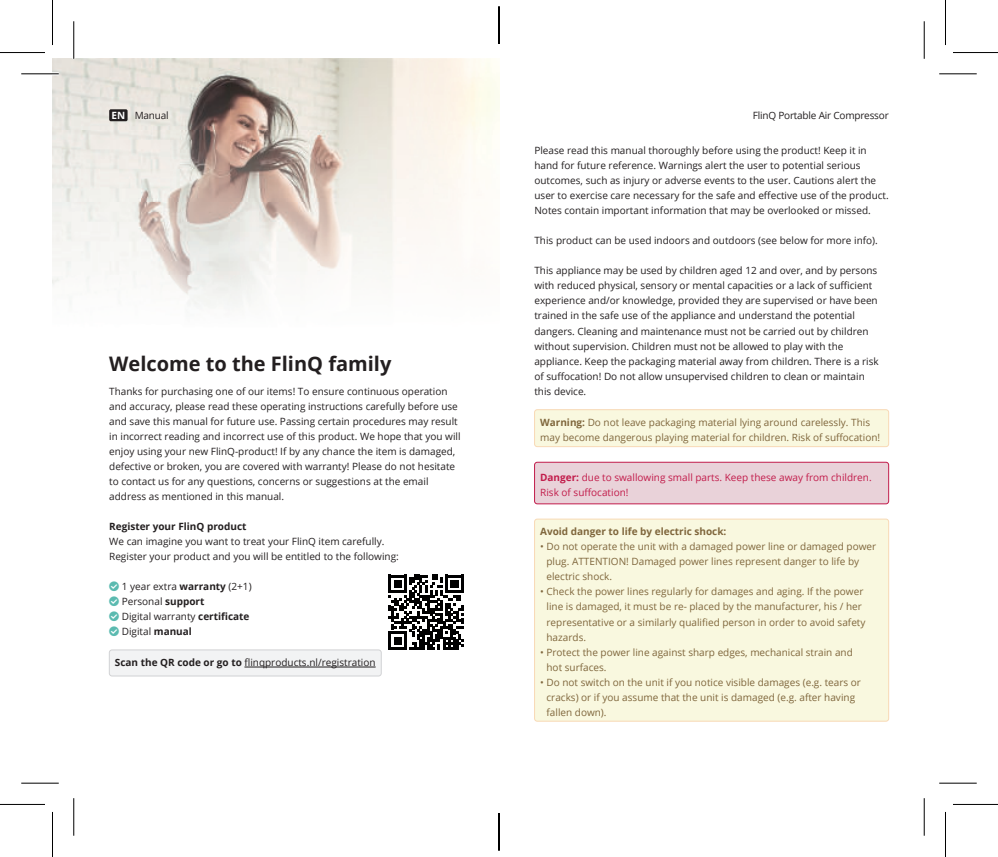
<style>
.page{position:relative;width:998px;height:857px;background:#fff}
.page>*{position:absolute;margin:0;border:0;box-sizing:border-box;transform-origin:0 0}
.t1{font:700 20px "Open Sans";color:#231f20}
.t2{font:10px/15px "Open Sans";color:#231f20}
.t3{font:10px/15px "Open Sans";color:#7f663c}
.t4{font:10px/15px "Open Sans";color:#c21c4b}
.t5{font:700 10px "Open Sans";color:#7f663c}
.t6{font:10px "Open Sans";letter-spacing:-.02em;color:#231f20}
.t7{font:700 10px "Open Sans";color:#231f20}
.s1{font-weight:700;color:#fff}
.s2{font-weight:700}
</style>
<div class="page">
<img style="left:52px;top:58px;width:447px;height:249px">
<div style="left:109px;top:109px;width:19px;height:12px;background:#231f20;border-radius:2px"></div>
<div style="left:109px;top:649px;width:272px;height:26px;background:#f2f3f4;border-radius:3px"></div>
<hr style="left:244px;top:666px;width:132px;height:1px;background:#231f20">
<div style="left:109px;top:649px;width:272px;height:26px;border:1px solid #d1d2d4;border-radius:3px"></div>
<svg style="left:389px;top:574px;width:75px;height:75px"></svg>
<div style="left:535px;top:409px;width:354px;height:37px;background:#f9f8df;border-radius:3px"></div>
<div style="left:534px;top:409px;width:355px;height:37px;border:1px solid #f8d9b5;border-radius:3px"></div>
<div style="left:535px;top:519px;width:354px;height:202px;background:#f9f8df;border-radius:3px"></div>
<div style="left:534px;top:518px;width:355px;height:203px;border:1px solid #f8d9b5;border-radius:3px"></div>
<div style="left:535px;top:462px;width:354px;height:41px;background:#e9d2d9;border-radius:3px"></div>
<div style="left:534px;top:462px;width:355px;height:41px;border:1px solid #c21c4b;border-radius:3px"></div>
<hr style="left:21px;top:72px;width:38px;height:3px;background:#fff">
<hr style="left:72px;top:21px;width:3px;height:38px;background:#fff">
<hr style="left:21px;top:73px;width:38px;height:1px;background:#000">
<hr style="left:939px;top:73px;width:38px;height:1px;background:#000">
<hr style="left:21px;top:782px;width:38px;height:1px;background:#000">
<hr style="left:939px;top:782px;width:38px;height:1px;background:#000">
<hr style="left:73px;top:21px;width:1px;height:38px;background:#000">
<hr style="left:73px;top:797px;width:1px;height:38px;background:#000">
<hr style="left:924px;top:21px;width:1px;height:38px;background:#000">
<hr style="left:924px;top:797px;width:1px;height:38px;background:#000">
<hr style="left:0;top:52px;width:45px;height:1px;background:#000">
<hr style="left:953px;top:52px;width:45px;height:1px;background:#000">
<hr style="left:0;top:803px;width:45px;height:1px;background:#000">
<hr style="left:953px;top:803px;width:45px;height:1px;background:#000">
<hr style="left:52px;top:0;width:1px;height:45px;background:#000">
<hr style="left:52px;top:811px;width:1px;height:45px;background:#000">
<hr style="left:945px;top:0;width:1px;height:45px;background:#000">
<hr style="left:945px;top:811px;width:1px;height:45px;background:#000">
<svg style="left:498px;top:16px;width:1px;height:28px"></svg>
<svg style="left:498px;top:813px;width:1px;height:28px"></svg>
<hr style="left:499px;top:6px;width:1px;height:38px;background:#000">
<hr style="left:499px;top:812px;width:1px;height:38px;background:#000">
<p class="t2" style="left:112px;top:109px;width:59px"><span class="s1">EN</span> Manual</p>
<p class="t6" style="left:753px;top:111px;width:137px">FlinQ Portable Air Compressor</p>
<h1 class="t1" style="left:109px;top:355px;width:284px">Welcome to the FlinQ family</h1>
<p class="t2" style="left:109px;top:384px;width:353px">Thanks for purchasing one of our items! To ensure continuous operation and accuracy, please read these operating instructions carefully before use and save this manual for future use. Passing certain procedures may result in incorrect reading and incorrect use of this product. We hope that you will enjoy using your new FlinQ-product! If by any chance the item is damaged, defective or broken, you are covered with warranty! Please do not hesitate to contact us for any questions, concerns or suggestions at the email address as mentioned in this manual.</p>
<p class="t7" style="left:109px;top:522px;width:139px">Register your FlinQ product</p>
<p class="t2" style="left:109px;top:534px;width:291px">We can imagine you want to treat your FlinQ item carefully.<br>Register your product and you will be entitled to the following:</p>
<p class="t2" style="left:122px;top:579px;width:131px">1 year extra <span class="s2">warranty</span> (2+1)<br>Personal <span class="s2">support<br></span>Digital warranty <span class="s2">certificate<br></span>Digital <span class="s2">manual</span></p>
<p class="t2" style="left:115px;top:654px;width:262px"><span class="s2">Scan the QR code or go to</span> flinqproducts.nl/registration</p>
<p class="t2" style="left:534px;top:144px;width:356px">Please read this manual thoroughly before using the product! Keep it in hand for future reference. Warnings alert the user to potential serious outcomes, such as injury or adverse events to the user. Cautions alert the user to exercise care necessary for the safe and effective use of the product.<br>Notes contain important information that may be overlooked or missed.</p>
<p class="t2" style="left:534px;top:234px;width:345px">This product can be used indoors and outdoors (see below for more info).</p>
<p class="t2" style="left:534px;top:264px;width:346px">This appliance may be used by children aged 12 and over, and by persons with reduced physical, sensory or mental capacities or a lack of sufficient experience and/or knowledge, provided they are supervised or have been trained in the safe use of the appliance and understand the potential dangers. Cleaning and maintenance must not be carried out by children without supervision. Children must not be allowed to play with the appliance. Keep the packaging material away from children. There is a risk of suffocation! Do not allow unsupervised children to clean or maintain this device.</p>
<p class="t3" style="left:540px;top:415px;width:341px"><span class="s2">Warning:</span> Do not leave packaging material lying around carelessly. This may become dangerous playing material for children. Risk of suffocation!</p>
<p class="t4" style="left:540px;top:471px;width:333px"><span class="s2">Danger:</span> due to swallowing small parts. Keep these away from children.<br>Risk of suffocation!</p>
<p class="t5" style="left:540px;top:527px;width:188px">Avoid danger to life by electric shock:</p>
<p class="t3" style="left:546px;top:540px;width:331px;text-indent:-6px">• Do not operate the unit with a damaged power line or damaged power plug. ATTENTION! Damaged power lines represent danger to life by electric shock.</p>
<p class="t3" style="left:546px;top:585px;width:321px;text-indent:-6px">• Check the power lines regularly for damages and aging. If the power line is damaged, it must be re- placed by the manufacturer, his / her representative or a similarly qualified person in order to avoid safety hazards.</p>
<p class="t3" style="left:546px;top:645px;width:308px;text-indent:-6px">• Protect the power line against sharp edges, mechanical strain and hot surfaces.</p>
<p class="t3" style="left:546px;top:675px;width:316px;text-indent:-6px">• Do not switch on the unit if you notice visible damages (e.g. tears or cracks) or if you assume that the unit is damaged (e.g. after having fallen down).</p>
</div>
